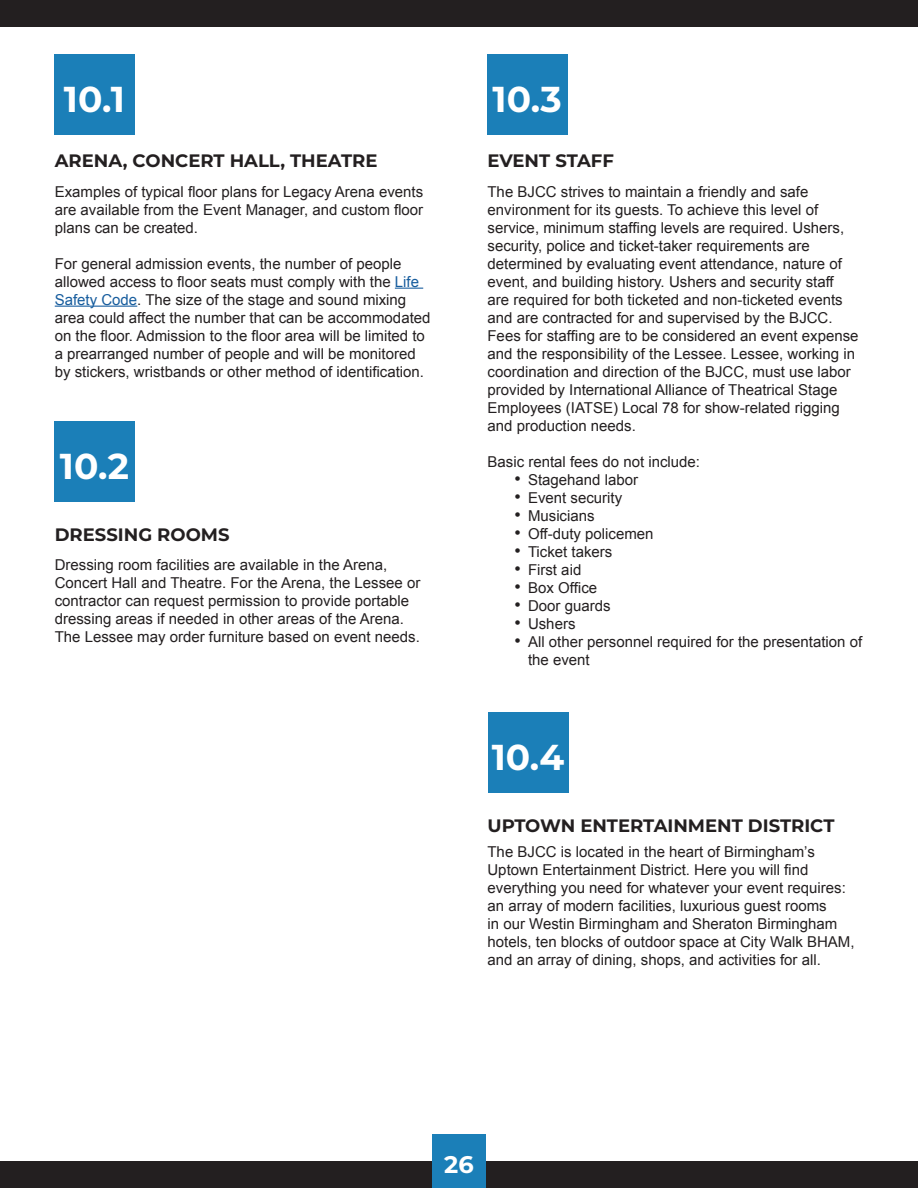
<style>
.page{position:relative;width:918px;height:1188px;background:#fff}
.page>*{position:absolute;margin:0;border:0;box-sizing:border-box;transform-origin:0 0}
.t1{font:700 36px "Montserrat";color:#fff}
.t2{font:700 24px "Montserrat";color:#fff}
.t3{font:700 18px "Montserrat";color:#231f20}
.t4{font:15px/18px "Arial";color:#231f20}
.s1{color:#175d9e}
.s2{font-size:18px}
</style>
<div class="page">
<div style="left:0;top:1161px;width:918px;height:27px;background:#231f20"></div>
<div style="left:432px;top:1134px;width:54px;height:54px;background:#1b7fb8"></div>
<div style="left:0;top:0;width:918px;height:27px;background:#231f20"></div>
<div style="left:54px;top:54px;width:81px;height:81px;background:#1b7fb8"></div>
<div style="left:54px;top:421px;width:81px;height:81px;background:#1b7fb8"></div>
<div style="left:488px;top:712px;width:81px;height:81px;background:#1b7fb8"></div>
<div style="left:487px;top:54px;width:81px;height:81px;background:#1b7fb8"></div>
<svg style="left:395px;top:288px;width:28px;height:1px"></svg>
<hr style="left:55px;top:306px;width:82px;height:1px;background:#175d9e">
<h1 class="t1" style="left:64px;top:82px;width:63px">10.1</h1>
<p class="t3" style="left:55px;top:152px;width:324px">ARENA, CONCERT HALL, THEATRE</p>
<p class="t4" style="left:55px;top:182px;width:370px;text-align:justify">Examples of typical floor plans for Legacy Arena events are available from the Event Manager, and custom floor plans can be created.</p>
<p class="t4" style="left:55px;top:255px;width:377px">For general admission events, the number of people allowed access to floor seats must comply with the <span class="s1">Life Safety Code</span>. The size of the stage and sound mixing area could affect the number that can be accommodated on the floor. Admission to the floor area will be limited to a prearranged number of people and will be monitored by stickers, wristbands or other method of identification.</p>
<h1 class="t1" style="left:60px;top:449px;width:71px">10.2</h1>
<p class="t3" style="left:55px;top:526px;width:176px">DRESSING ROOMS</p>
<p class="t4" style="left:55px;top:557px;width:367px">Dressing room facilities are available in the Arena, Concert Hall and Theatre. For the Arena, the Lessee or contractor can request permission to provide portable dressing areas if needed in other areas of the Arena.<br>The Lessee may order furniture based on event needs.</p>
<h1 class="t1" style="left:493px;top:82px;width:71px">10.3</h1>
<p class="t3" style="left:488px;top:152px;width:128px">EVENT STAFF</p>
<p class="t4" style="left:488px;top:183px;width:373px">The BJCC strives to maintain a friendly and safe environment for its guests. To achieve this level of service, minimum staffing levels are required. Ushers, security, police and ticket-taker requirements are determined by evaluating event attendance, nature of event, and building history. Ushers and security staff are required for both ticketed and non-ticketed events and are contracted for and supervised by the BJCC.<br>Fees for staffing are to be considered an event expense and the responsibility of the Lessee. Lessee, working in coordination and direction of the BJCC, must use labor provided by International Alliance of Theatrical Stage Employees (IATSE) Local 78 for show-related rigging and production needs.</p>
<p class="t4" style="left:488px;top:453px;width:214px">Basic rental fees do not include:</p>
<p class="t4" style="left:514px;top:471px;width:125px"><span class="s2">•</span> Stagehand labor</p>
<p class="t4" style="left:514px;top:489px;width:109px"><span class="s2">•</span> Event security</p>
<p class="t4" style="left:514px;top:507px;width:82px"><span class="s2">•</span> Musicians</p>
<p class="t4" style="left:514px;top:525px;width:141px"><span class="s2">•</span> Off-duty policemen</p>
<p class="t4" style="left:514px;top:543px;width:99px"><span class="s2">•</span> Ticket takers</p>
<p class="t4" style="left:514px;top:561px;width:68px"><span class="s2">•</span> First aid</p>
<p class="t4" style="left:514px;top:578px;width:84px"><span class="s2">•</span> Box Office</p>
<p class="t4" style="left:514px;top:597px;width:98px"><span class="s2">•</span> Door guards</p>
<p class="t4" style="left:514px;top:615px;width:63px"><span class="s2">•</span> Ushers</p>
<p class="t4" style="left:528px;top:633px;width:336px;text-indent:-14px"><span class="s2">•</span> All other personnel required for the presentation of the event</p>
<h1 class="t1" style="left:492px;top:740px;width:74px">10.4</h1>
<p class="t3" style="left:488px;top:817px;width:349px">UPTOWN ENTERTAINMENT DISTRICT</p>
<p class="t4" style="left:488px;top:844px;width:369px">The BJCC is located in the heart of Birmingham’s Uptown Entertainment District. Here you will find everything you need for whatever your event requires: an array of modern facilities, luxurious guest rooms<br>in our Westin Birmingham and Sheraton Birmingham hotels, ten blocks of outdoor space at City Walk BHAM, and an array of dining, shops, and activities for all.</p>
<h2 class="t2" style="left:444px;top:1152px;width:31px">26</h2>
</div>
